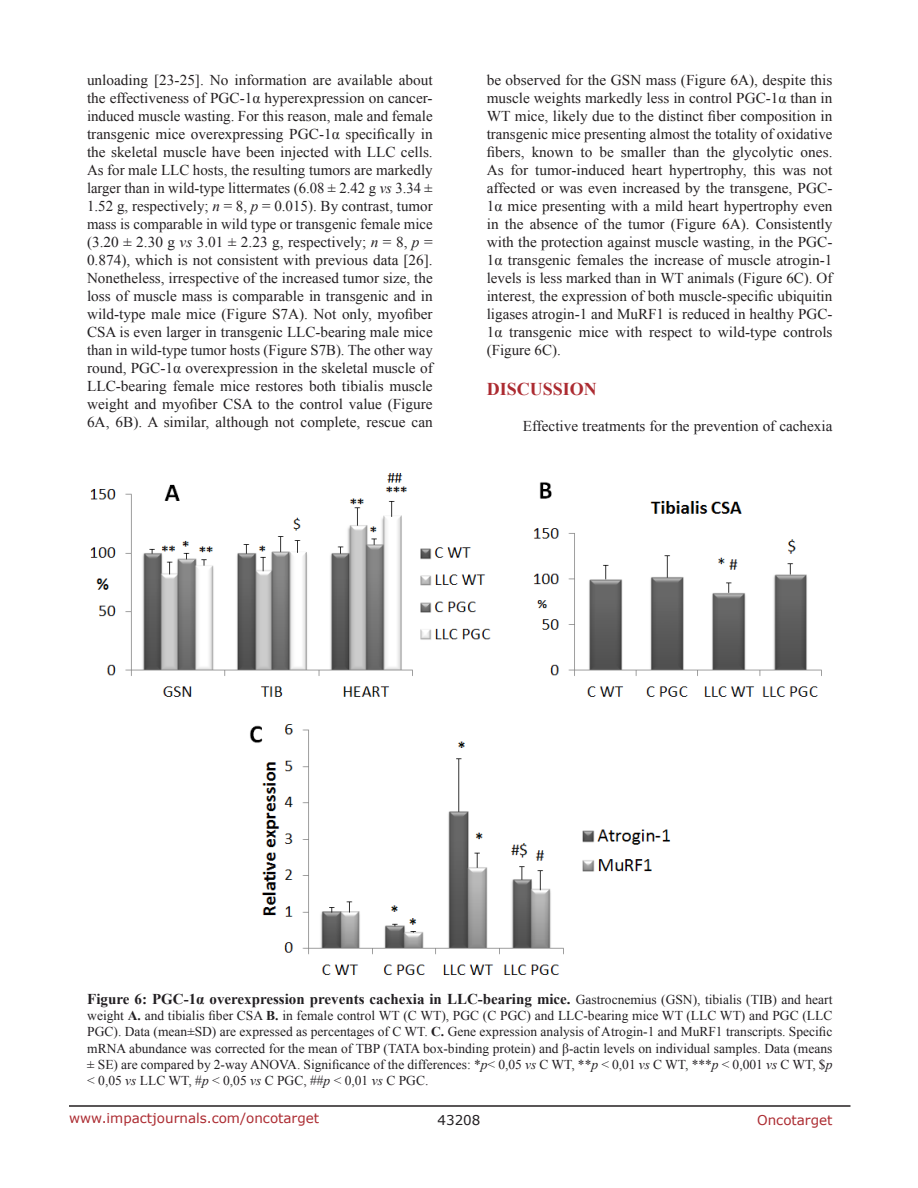
<style>
.page{position:relative;width:918px;height:1188px;background:#fff}
.page>*{position:absolute;margin:0;border:0;box-sizing:border-box;transform-origin:0 0}
.Heading{font:700 18px "Times New Roman";color:#ac2b31}
.BodyText{font:15px/18px "Times New Roman";color:#231f20;text-align:justify}
.FigureText{font:700 15px "Times New Roman";color:#221f22}
.BodyText-2{font:15px "Times New Roman";color:#221f22}
.FigureText-2{font:13.5px/16.2px "Times New Roman";color:#221f22;text-align:justify}
.t1{font:13.5px "Verdana";color:#ac2b31}
.t2{font:13.5px "Verdana";color:#221f22}
.s1{color:#221f22}
.s2{font-style:italic;color:#221f22}
.s3{font-weight:400;font-size:13.5px}
.s4{font-weight:700}
.s5{font-style:italic}
</style>
<div class="page">
<hr style="left:69px;top:1105px;width:781px;height:2px;background:#231f20">
<img style="left:90px;top:473px;width:732px;height:502px">
<p class="BodyText" style="left:87px;top:71px;width:347px">unloading [23-25]. No information are available about the effectiveness of PGC-1α hyperexpression on cancer&shy;induced muscle wasting. For this reason, male and female transgenic mice overexpressing PGC-1α specifically in the skeletal muscle have been injected with LLC cells.<br>As for male LLC hosts, the resulting tumors are markedly larger than in wild-type littermates <span class="s1">(6.08 ± 2.42 g</span> <span class="s2">vs</span> <span class="s1">3.34 ± 1.52 g, respectively;</span> <span class="s2">n</span> <span class="s1">= 8,</span> <span class="s2">p</span> <span class="s1">= 0.015). By contrast, tumor mass is comparable in wild type or transgenic female mice (3.20 ± 2.30 g</span> <span class="s2">vs</span> <span class="s1">3.01 ± 2.23 g, respectively;</span> <span class="s2">n</span> <span class="s1">= 8,</span> <span class="s2">p</span> <span class="s1">= 0.874),</span> which is not consistent with previous data [26].<br>Nonetheless, irrespective of <span class="s1">the increased tumor size, the loss of muscle mass is comparable in transgenic and in wild-type male mice</span> (Figure S7A)<span class="s1">. Not only, myofiber CSA is even larger in transgenic LLC-bearing male mice than in wild-type tumor hosts (Figure S7B). The other way round, PGC-1α overexpression in the skeletal muscle of LLC-bearing female mice restores both</span> tibialis muscle weight and myofiber CSA to the control value (<span class="s1">Figure 6A, 6B)</span>. A similar, although not complete, rescue can</p>
<p class="BodyText" style="left:487px;top:71px;width:347px">be observed for the GSN mass (Figure 6A), despite this muscle weights markedly less in control PGC-1α than in WT mice, likely due to the distinct fiber composition in transgenic mice presenting almost the totality of oxidative fibers, known to be smaller than the glycolytic ones.<br>As for tumor-induced heart hypertrophy, this was not affected or was even increased by the transgene, PGC-1α mice presenting with a mild heart hypertrophy even in the absence of the tumor (Figure 6A). Consistently with the protection against muscle wasting, in the PGC-1α transgenic females the increase of muscle atrogin-1 levels is less marked than in WT animals (Figure 6C). Of interest, the expression of both muscle-specific ubiquitin ligases atrogin-1 and MuRF1 is reduced in healthy PGC-1α transgenic mice with respect to wild-type controls (Figure 6C).</p>
<p class="Heading" style="left:487px;top:377px;width:112px">DISCUSSION</p>
<p class="BodyText-2" style="left:523px;top:416px;width:311px">Effective treatments for the prevention of cachexia</p>
<p class="FigureText" style="left:87px;top:989px;width:747px">Figure 6: PGC-1α overexpression prevents cachexia in LLC-bearing mice. <span class="s3">Gastrocnemius (GSN), tibialis (TIB) and heart</span></p>
<p class="FigureText-2" style="left:87px;top:1007px;width:747px">weight <span class="s4">A.</span> and tibialis fiber CSA <span class="s4">B.</span> in female control WT (C WT), PGC (C PGC) and LLC-bearing mice WT (LLC WT) and PGC (LLC PGC). Data (mean±SD) are expressed as percentages of C WT. <span class="s4">C.</span> Gene expression analysis of Atrogin-1 and MuRF1 transcripts. Specific mRNA abundance was corrected for the mean of TBP (TATA box-binding protein) and β-actin levels on individual samples. Data (means ± SE) are compared by 2-way ANOVA. Significance of the differences: *<span class="s5">p</span>&lt; 0,05 <span class="s5">vs</span> C WT, **<span class="s5">p</span> &lt; 0,01 <span class="s5">vs</span> C WT, ***<span class="s5">p</span> &lt; 0,001 <span class="s5">vs</span> C WT, $<span class="s5">p </span>&lt; 0,05 <span class="s5">vs</span> LLC WT, #<span class="s5">p</span> &lt; 0,05 <span class="s5">vs</span> C PGC, ##<span class="s5">p</span> &lt; 0,01 <span class="s5">vs</span> C PGC.</p>
<p class="t1" style="left:69px;top:1109px;width:252px">www.impactjournals.com/oncotarget</p>
<p class="t2" style="left:438px;top:1111px;width:44px">43208</p>
<p class="t1" style="left:757px;top:1111px;width:77px">Oncotarget</p>
</div>
